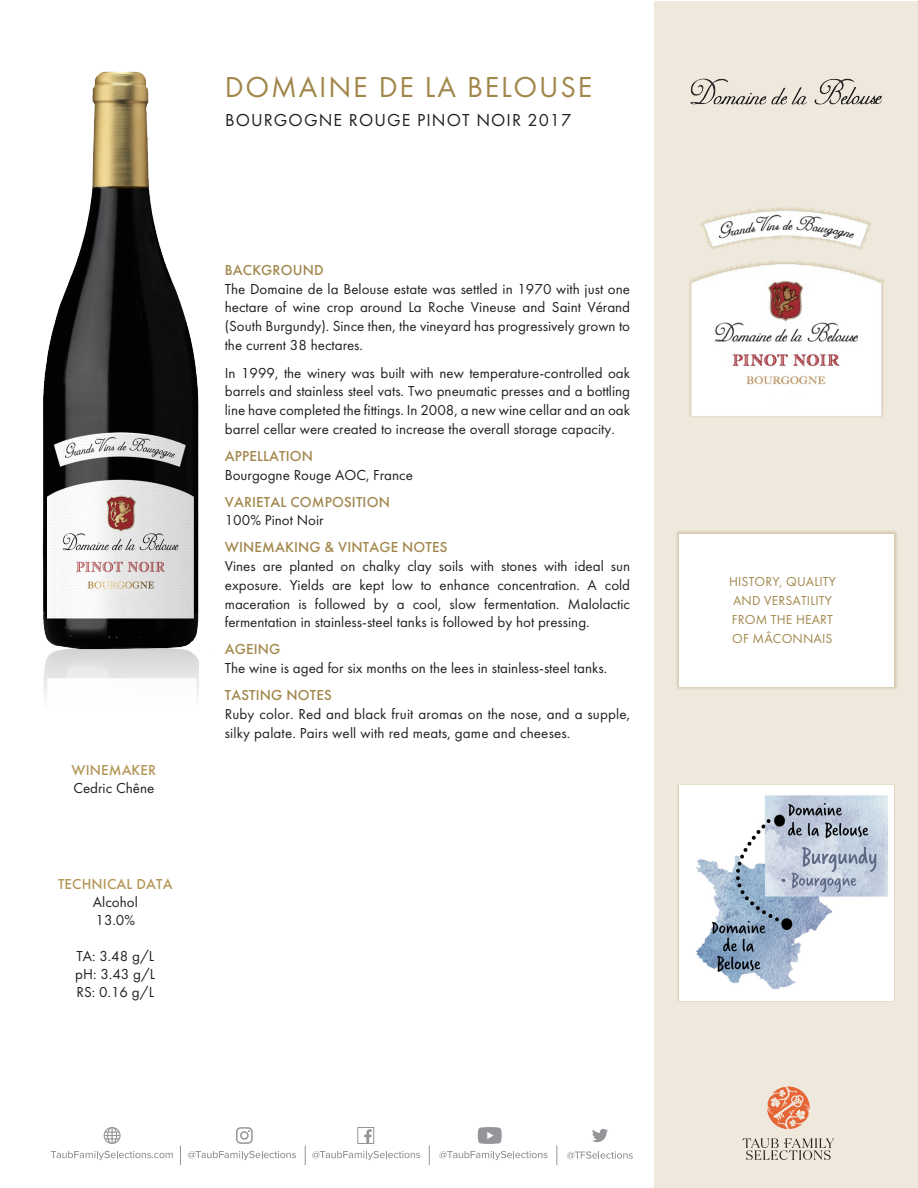
<style>
.page{position:relative;width:918px;height:1188px;background:#fff}
.page>*{position:absolute;margin:0;border:0;box-sizing:border-box;transform-origin:0 0}
.t1{font:30px "Futura PT";letter-spacing:.06em;color:#a2874c}
.t2{font:18px "Futura PT";letter-spacing:.06em;color:#231f20}
.t3{font:15px/18.8px "Futura PT";color:#231f20;text-align:justify}
.t4{font:500 15px "Futura PT";letter-spacing:.01em;color:#a2874c}
.t5{font:500 15px "Futura PT";letter-spacing:.01em;color:#b39758}
.t6{font:13.5px/18.8px "Futura PT";letter-spacing:.01em;color:#a2874c}
</style>
<div class="page">
<div style="left:654px;top:1px;width:263px;height:1186px;background:#efe8dc"></div>
<div style="left:688px;top:207px;width:197px;height:211px;background:#b39758;opacity:.65"></div>
<img style="left:690px;top:210px;width:192px;height:205px">
<div style="left:678px;top:784px;width:217px;height:218px;background:#fff"></div>
<img style="left:695px;top:795px;width:193px;height:195px">
<img style="left:42px;top:71px;width:157px;height:571px">
<img style="left:43px;top:642px;width:156px;height:54px">
<div style="left:676px;top:530px;width:221px;height:160px;background:#a2874c;opacity:.65"></div>
<div style="left:679px;top:534px;width:215px;height:153px;background:#fff"></div>
<img style="left:690px;top:78px;width:192px;height:27px">
<svg style="left:567px;top:1151px;width:66px;height:8px"></svg>
<svg style="left:51px;top:1151px;width:122px;height:9px"></svg>
<svg style="left:188px;top:1151px;width:108px;height:9px"></svg>
<svg style="left:312px;top:1151px;width:108px;height:9px"></svg>
<svg style="left:439px;top:1151px;width:109px;height:9px"></svg>
<svg style="left:557px;top:1146px;width:1px;height:19px"></svg>
<svg style="left:305px;top:1146px;width:1px;height:19px"></svg>
<svg style="left:180px;top:1146px;width:1px;height:19px"></svg>
<svg style="left:357px;top:1127px;width:17px;height:17px"></svg>
<svg style="left:236px;top:1127px;width:17px;height:17px"></svg>
<svg style="left:429px;top:1146px;width:1px;height:19px"></svg>
<svg style="left:592px;top:1129px;width:16px;height:13px"></svg>
<svg style="left:104px;top:1127px;width:17px;height:17px"></svg>
<svg style="left:478px;top:1127px;width:24px;height:17px"></svg>
<svg style="left:743px;top:1138px;width:91px;height:22px"></svg>
<svg style="left:767px;top:1086px;width:43px;height:43px"></svg>
<h1 class="t1" style="left:225px;top:70px;width:369px">DOMAINE DE LA BELOUSE</h1>
<p class="t2" style="left:225px;top:109px;width:348px">BOURGOGNE ROUGE PINOT NOIR 2017</p>
<p class="t5" style="left:71px;top:761px;width:86px">WINEMAKER</p>
<p class="t3" style="left:73px;top:779px;width:82px">Cedric Chêne</p>
<p class="t5" style="left:58px;top:875px;width:116px">TECHNICAL DATA</p>
<p class="t3" style="left:93px;top:893px;width:46px;line-height:18px">Alcohol<br>13.0%</p>
<p class="t3" style="left:75px;top:947px;width:82px;line-height:18px">TA: 3.48 g/L pH: 3.43 g/L RS: 0.16 g/L</p>
<p class="t4" style="left:225px;top:261px;width:100px">BACKGROUND</p>
<p class="t3" style="left:225px;top:279px;width:407px">The Domaine de la Belouse estate was settled in 1970 with just one hectare of wine crop around La Roche Vineuse and Saint Vérand (South Burgundy). Since then, the vineyard has progressively grown to the current 38 hectares.</p>
<p class="t3" style="left:225px;top:363px;width:407px">In 1999, the winery was built with new temperature-controlled oak barrels and stainless steel vats. Two pneumatic presses and a bottling line have completed the fittings. In 2008, a new wine cellar and an oak barrel cellar were created to increase the overall storage capacity.</p>
<p class="t4" style="left:225px;top:447px;width:90px">APPELLATION</p>
<p class="t3" style="left:225px;top:465px;width:190px">Bourgogne Rouge AOC, France</p>
<p class="t4" style="left:225px;top:493px;width:167px">VARIETAL COMPOSITION</p>
<p class="t3" style="left:225px;top:511px;width:100px">100% Pinot Noir</p>
<p class="t4" style="left:225px;top:538px;width:224px">WINEMAKING &amp; VINTAGE NOTES</p>
<p class="t3" style="left:225px;top:557px;width:407px">Vines are planted on chalky clay soils with stones with ideal sun exposure. Yields are kept low to enhance concentration. A cold maceration is followed by a cool, slow fermentation. Malolactic fermentation in stainless-steel tanks is followed by hot pressing.</p>
<p class="t4" style="left:225px;top:640px;width:57px">AGEING</p>
<p class="t3" style="left:225px;top:659px;width:384px">The wine is aged for six months on the lees in stainless-steel tanks.</p>
<p class="t4" style="left:225px;top:686px;width:108px">TASTING NOTES</p>
<p class="t3" style="left:225px;top:705px;width:407px">Ruby color. Red and black fruit aromas on the nose, and a supple, silky palate. Pairs well with red meats, game and cheeses.</p>
<p class="t6" style="left:729px;top:572px;width:108px">HISTORY, QUALITY<br>AND VERSATILITY<br>FROM THE HEART<br>OF MÂCONNAIS</p>
</div>
